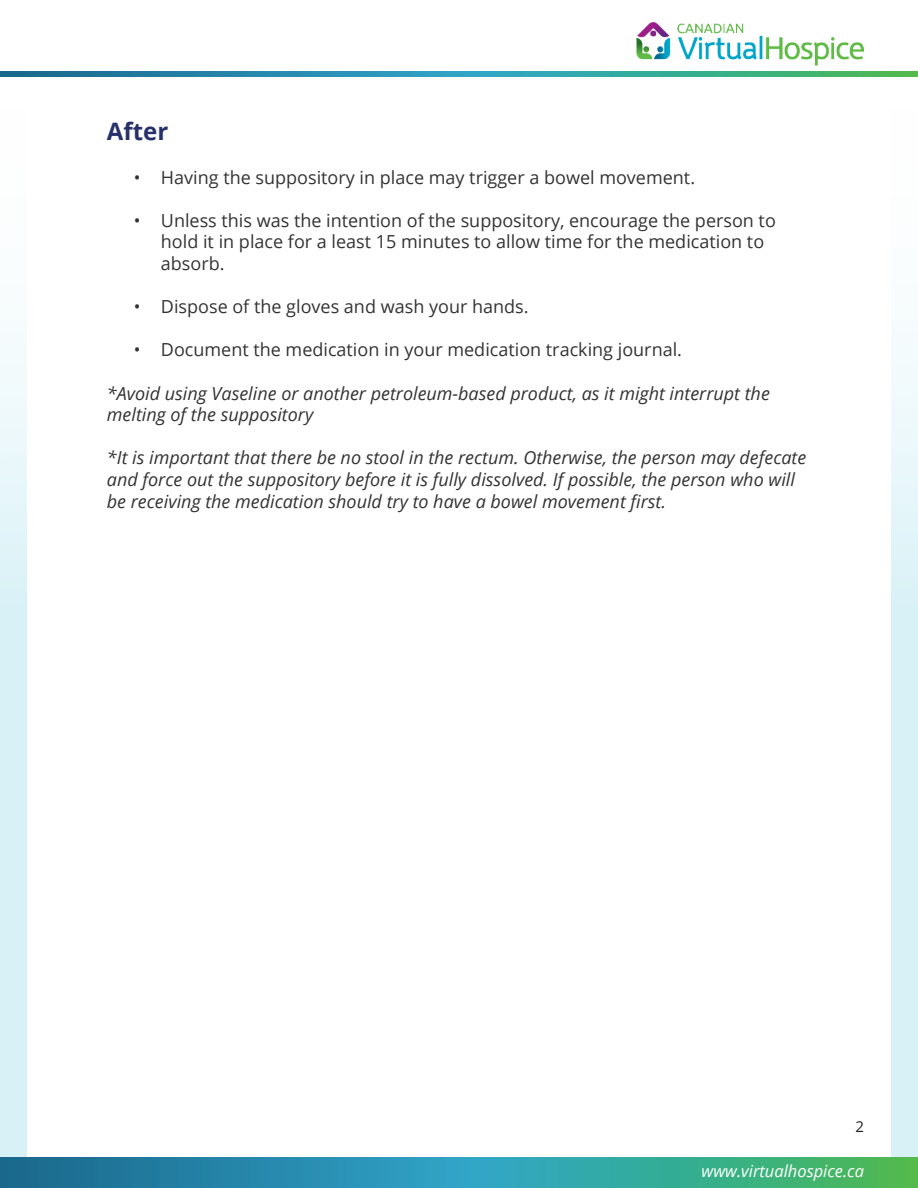
<style>
.page{position:relative;width:918px;height:1188px;background:#fff}
.page>*{position:absolute;margin:0;border:0;box-sizing:border-box;transform-origin:0 0}
.t1{font:700 24px "Open Sans";color:#26316a}
.t2{font:italic 18px/21.6px "Open Sans";color:#323332}
.t3{font:18px/21.6px "Open Sans";color:#323332}
.t4{font:italic 16.5px "Open Sans";color:#fff}
.t5{font:15px "Open Sans";color:#231f20}
</style>
<div class="page">
<div style="left:0;top:74px;width:918px;height:1083px;background:linear-gradient(to bottom,#fbfdfd,#ccedf5)"></div>
<div style="left:27px;top:54px;width:864px;height:1119px;background:#fff"></div>
<img style="left:0;top:1157px;width:918px;height:31px">
<img style="left:0;top:71px;width:918px;height:5px">
<img style="left:636px;top:22px;width:228px;height:44px">
<p class="t1" style="left:107px;top:115px;width:63px">After</p>
<p class="t3" style="left:134px;top:166px;width:563px">• Having the suppository in place may trigger a bowel movement.</p>
<p class="t3" style="left:161px;top:209px;width:616px;text-indent:-27px">• Unless this was the intention of the suppository, encourage the person to hold it in place for a least 15 minutes to allow time for the medication to absorb.</p>
<p class="t3" style="left:134px;top:295px;width:396px">• Dispose of the gloves and wash your hands.</p>
<p class="t3" style="left:134px;top:339px;width:550px">• Document the medication in your medication tracking journal.</p>
<p class="t2" style="left:107px;top:382px;width:664px">*Avoid using Vaseline or another petroleum-based product, as it might interrupt the melting of the suppository</p>
<p class="t2" style="left:107px;top:447px;width:701px">*It is important that there be no stool in the rectum. Otherwise, the person may defecate and force out the suppository before it is fully dissolved. If possible, the person who will be receiving the medication should try to have a bowel movement first.</p>
<p class="t5" style="left:855px;top:1117px;width:10px">2</p>
<p class="t4" style="left:702px;top:1160px;width:164px">www.virtualhospice.ca</p>
</div>
